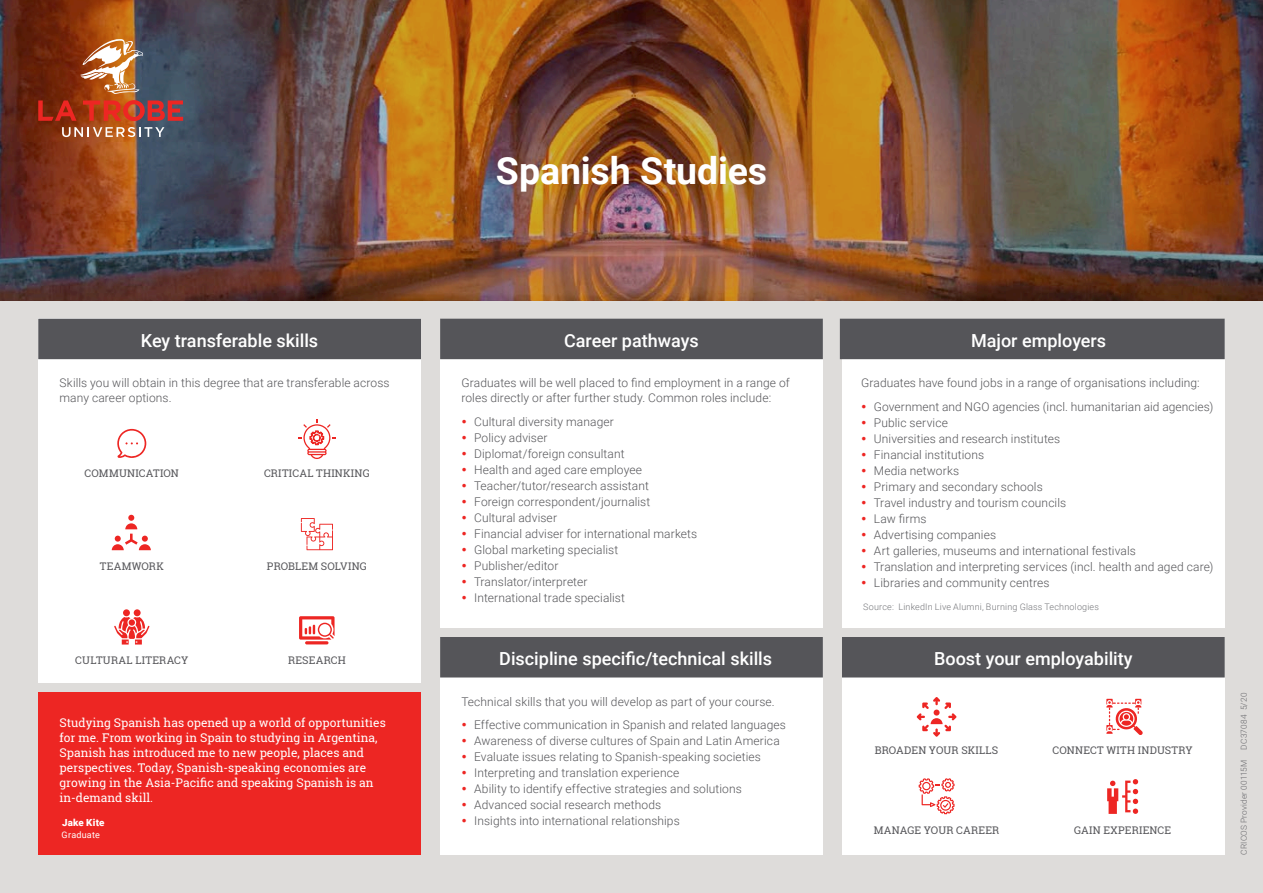
<style>
.page{position:relative;width:1263px;height:893px;background:#fff}
.page>*{position:absolute;margin:0;border:0;box-sizing:border-box;transform-origin:0 0}
.Course_title{font:700 37.5px "Roboto";letter-spacing:-.005em;color:#fff}
.Subheading_1{font:500 18px "Roboto";color:#fff}
.Body{font:300 12px/15px "Roboto";letter-spacing:.01em;color:#555559}
.Testimonial___Body{font:12px/15px "Roboto Slab";color:#fff}
.Proof_point{font:10.5px "Roboto Slab";letter-spacing:.02em;color:#555559}
.Testimonial___Name{font:900 9.75px "Roboto";letter-spacing:.02em;color:#fff}
.Source___Disclaimer{font:300 9px "Roboto";letter-spacing:.02em;color:#75767a}
.Testimonial___Title{font:9px "Roboto";letter-spacing:.025em;color:#fff}
.t1{font:300 8.25px "Roboto";letter-spacing:.025em;color:#69696d}
</style>
<div class="page">
<div style="left:0;top:301px;width:1263px;height:592px;background:#dedcda"></div>
<img style="left:0;top:0;width:1263px;height:301px">
<div style="left:38px;top:693px;width:383px;height:162px;background:#ed2623"></div>
<div style="left:440px;top:637px;width:383px;height:218px;background:#fff"></div>
<div style="left:440px;top:637px;width:383px;height:40px;background:#555559"></div>
<div style="left:440px;top:319px;width:383px;height:308px;background:#fff"></div>
<div style="left:440px;top:319px;width:383px;height:40px;background:#555559"></div>
<div style="left:842px;top:319px;width:383px;height:308px;background:#fff"></div>
<div style="left:840px;top:319px;width:385px;height:40px;background:#555559"></div>
<div style="left:38px;top:319px;width:383px;height:364px;background:#fff"></div>
<div style="left:38px;top:319px;width:383px;height:40px;background:#555559"></div>
<svg style="left:117px;top:429px;width:29px;height:29px"></svg>
<svg style="left:301px;top:518px;width:32px;height:32px"></svg>
<svg style="left:38px;top:100px;width:39px;height:21px"></svg>
<svg style="left:83px;top:100px;width:100px;height:21px;background:#b83b2d"></svg>
<svg style="left:62px;top:127px;width:102px;height:10px"></svg>
<svg style="left:80px;top:38px;width:63px;height:56px"></svg>
<div style="left:842px;top:637px;width:383px;height:218px;background:#fff"></div>
<div style="left:842px;top:637px;width:383px;height:40px;background:#555559"></div>
<svg style="left:1106px;top:699px;width:37px;height:36px"></svg>
<svg style="left:919px;top:778px;width:35px;height:36px"></svg>
<svg style="left:1107px;top:779px;width:31px;height:35px"></svg>
<svg style="left:917px;top:697px;width:39px;height:40px"></svg>
<svg style="left:298px;top:419px;width:38px;height:40px"></svg>
<svg style="left:112px;top:515px;width:39px;height:35px"></svg>
<hr style="left:305px;top:641px;width:23px;height:3px;background:#ed2623;border-radius:2px">
<svg style="left:299px;top:616px;width:36px;height:24px"></svg>
<svg style="left:114px;top:609px;width:35px;height:35px"></svg>
<p class="Subheading_1" style="left:141px;top:328px;width:179px">Key transferable skills</p>
<p class="Body" style="left:60px;top:375px;width:332px">Skills you will obtain in this degree that are transferable across many career options.</p>
<p class="Proof_point" style="left:85px;top:466px;width:96px">COMMUNICATION</p>
<p class="Proof_point" style="left:100px;top:559px;width:65px">TEAMWORK</p>
<p class="Proof_point" style="left:264px;top:466px;width:107px">CRITICAL THINKING</p>
<p class="Proof_point" style="left:267px;top:559px;width:101px">PROBLEM SOLVING</p>
<p class="Proof_point" style="left:75px;top:653px;width:115px">CULTURAL LITERACY</p>
<p class="Proof_point" style="left:288px;top:653px;width:59px">RESEARCH</p>
<p class="Testimonial___Body" style="left:60px;top:715px;width:328px">Studying Spanish has opened up a world of opportunities for me. From working in Spain to studying in Argentina, Spanish has introduced me to new people, places and perspectives. Today, Spanish-speaking economies are growing in the Asia-Pacific and speaking Spanish is an in-demand skill.</p>
<p class="Testimonial___Name" style="left:62px;top:815px;width:44px">Jake Kite</p>
<p class="Testimonial___Title" style="left:62px;top:828px;width:40px">Graduate</p>
<p class="Course_title" style="left:496px;top:144px;width:273px">Spanish Studies</p>
<p class="Subheading_1" style="left:564px;top:328px;width:136px">Career pathways</p>
<p class="Body" style="left:461px;top:375px;width:330px">Graduates will be well placed to find employment in a range of roles directly or after further study. Common roles include:</p>
<p class="Body" style="left:474px;top:414px;width:141px">Cultural diversity manager</p>
<p class="Body" style="left:474px;top:430px;width:75px">Policy adviser</p>
<p class="Body" style="left:474px;top:446px;width:152px">Diplomat/foreign consultant</p>
<p class="Body" style="left:474px;top:462px;width:169px">Health and aged care employee</p>
<p class="Body" style="left:474px;top:478px;width:176px">Teacher/tutor/research assistant</p>
<p class="Body" style="left:474px;top:494px;width:178px">Foreign correspondent/journalist</p>
<p class="Body" style="left:474px;top:510px;width:84px">Cultural adviser</p>
<p class="Body" style="left:474px;top:526px;width:224px">Financial adviser for international markets</p>
<p class="Body" style="left:474px;top:542px;width:146px">Global marketing specialist</p>
<p class="Body" style="left:474px;top:558px;width:86px">Publisher/editor</p>
<p class="Body" style="left:474px;top:574px;width:115px">Translator/interpreter</p>
<p class="Body" style="left:474px;top:590px;width:152px">International trade specialist</p>
<p class="Subheading_1" style="left:499px;top:646px;width:274px">Discipline specific/technical skills</p>
<p class="Body" style="left:461px;top:693px;width:315px">Technical skills that you will develop as part of your course.</p>
<p class="Body" style="left:474px;top:717px;width:313px">Effective communication in Spanish and related languages</p>
<p class="Body" style="left:474px;top:733px;width:307px">Awareness of diverse cultures of Spain and Latin America</p>
<p class="Body" style="left:474px;top:749px;width:288px">Evaluate issues relating to Spanish-speaking societies</p>
<p class="Body" style="left:474px;top:765px;width:207px">Interpreting and translation experience</p>
<p class="Body" style="left:474px;top:781px;width:269px">Ability to identify effective strategies and solutions</p>
<p class="Body" style="left:474px;top:797px;width:189px">Advanced social research methods</p>
<p class="Body" style="left:474px;top:813px;width:207px">Insights into international relationships</p>
<p class="Subheading_1" style="left:971px;top:328px;width:137px">Major employers</p>
<p class="Body" style="left:861px;top:375px;width:340px">Graduates have found jobs in a range of organisations including:</p>
<p class="Body" style="left:874px;top:399px;width:341px">Government and NGO agencies (incl. humanitarian aid agencies)</p>
<p class="Body" style="left:874px;top:415px;width:76px">Public service</p>
<p class="Body" style="left:874px;top:431px;width:188px">Universities and research institutes</p>
<p class="Body" style="left:874px;top:447px;width:112px">Financial institutions</p>
<p class="Body" style="left:874px;top:463px;width:87px">Media networks</p>
<p class="Body" style="left:874px;top:479px;width:170px">Primary and secondary schools</p>
<p class="Body" style="left:874px;top:495px;width:194px">Travel industry and tourism councils</p>
<p class="Body" style="left:874px;top:511px;width:54px">Law firms</p>
<p class="Body" style="left:874px;top:527px;width:124px">Advertising companies</p>
<p class="Body" style="left:874px;top:543px;width:263px">Art galleries, museums and international festivals</p>
<p class="Body" style="left:874px;top:559px;width:341px">Translation and interpreting services (incl. health and aged care)</p>
<p class="Body" style="left:874px;top:575px;width:177px">Libraries and community centres</p>
<p class="Source___Disclaimer" style="left:863px;top:601px;width:237px">Source: LinkedIn Live Alumni, Burning Glass Technologies</p>
<p class="Subheading_1" style="left:934px;top:646px;width:200px">Boost your employability</p>
<p class="Proof_point" style="left:875px;top:743px;width:125px">BROADEN YOUR SKILLS</p>
<p class="Proof_point" style="left:1052px;top:743px;width:142px">CONNECT WITH INDUSTRY</p>
<p class="Proof_point" style="left:874px;top:823px;width:127px">MANAGE YOUR CAREER</p>
<p class="Proof_point" style="left:1074px;top:823px;width:99px">GAIN EXPERIENCE</p>
<p class="t1" style="left:1238px;top:750px;width:58px;rotate:-90deg">DC37084 5/20</p>
<p class="t1" style="left:1238px;top:855px;width:96px;rotate:-90deg">CRICOS Provider 00115M</p>
</div>
